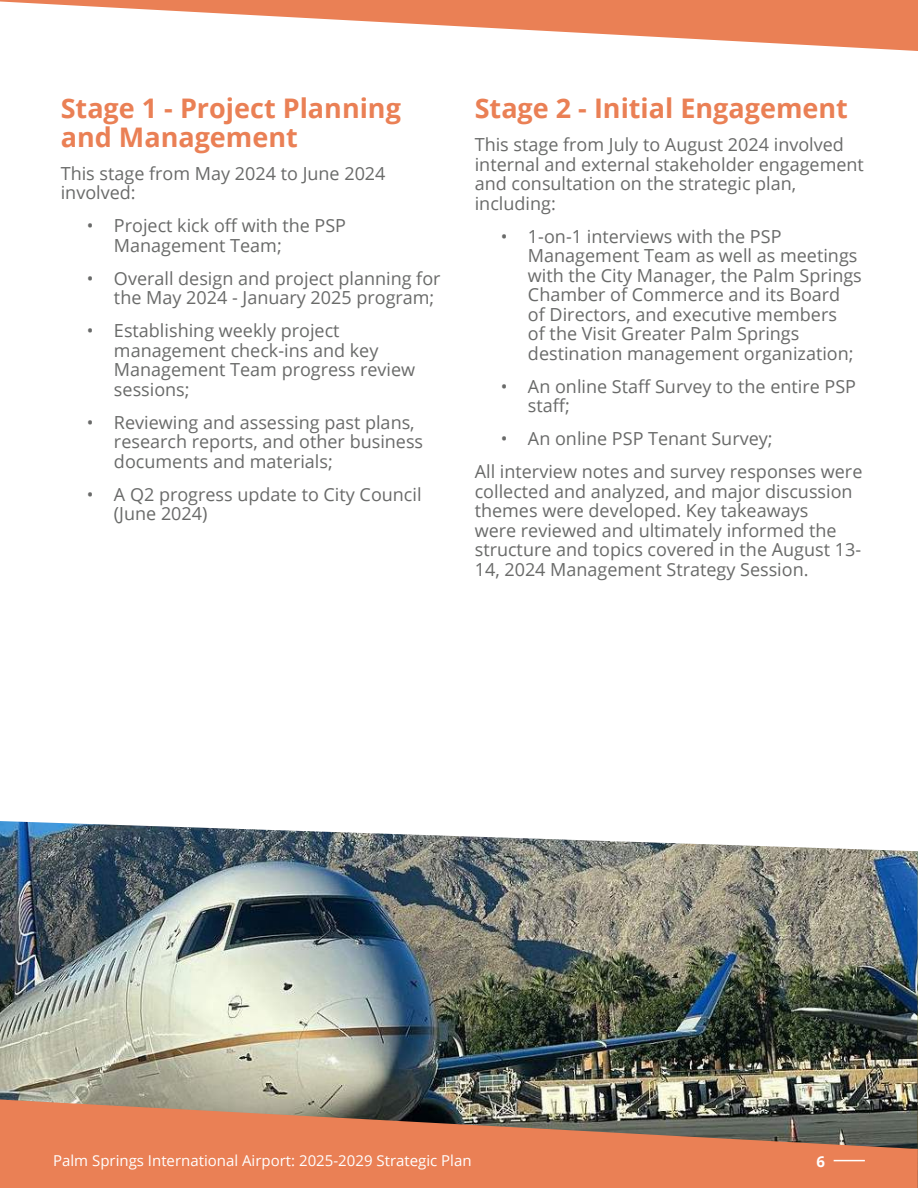
<style>
.page{position:relative;width:918px;height:1188px;background:#fff}
.page>*{position:absolute;margin:0;border:0;box-sizing:border-box;transform-origin:0 0}
.t1{font:700 27px/28.5px "Open Sans";color:#ea8055}
.t2{font:18px/19.5px "Open Sans";color:#696a69}
.t3{font:15px "Open Sans";color:#fff}
.t4{font:700 15px "Open Sans";color:#fff}
</style>
<div class="page">
<img style="left:0;top:821px;width:917px;height:279px">
<img style="left:917px;top:851px;width:1px;height:249px">
<svg style="left:0;top:0;width:917px;height:51px;fill:#ea8055"></svg>
<svg style="left:0;top:1100px;width:918px;height:88px;fill:#ea8055"></svg>
<hr style="left:917px;top:0;width:1px;height:51px;background:#ea8055">
<hr style="left:917px;top:1149px;width:1px;height:39px;background:#ea8055">
<hr style="left:834px;top:1160px;width:31px;height:1px;background:#fff">
<h1 class="t1" style="left:61px;top:97px;width:342px">Stage 1 - Project Planning and Management</h1>
<p class="t2" style="left:61px;top:163px;width:326px">This stage from May 2024 to June 2024 involved:</p>
<p class="t2" style="left:114px;top:218px;width:234px;text-indent:-27px">• Project kick off with the PSP<br>Management Team;</p>
<p class="t2" style="left:114px;top:270px;width:328px;text-indent:-27px">• Overall design and project planning for the May 2024 - January 2025 program;</p>
<p class="t2" style="left:114px;top:323px;width:303px;text-indent:-27px">• Establishing weekly project management check-ins and key<br>Management Team progress review sessions;</p>
<p class="t2" style="left:114px;top:414px;width:311px;text-indent:-27px">• Reviewing and assessing past plans, research reports, and other business documents and materials;</p>
<p class="t2" style="left:114px;top:486px;width:309px;text-indent:-27px">• A Q2 progress update to City Council (June 2024)</p>
<h1 class="t1" style="left:475px;top:97px;width:375px">Stage 2 - Initial Engagement</h1>
<p class="t2" style="left:475px;top:134px;width:391px">This stage from July to August 2024 involved internal and external stakeholder engagement and consultation on the strategic plan, including:</p>
<p class="t2" style="left:528px;top:228px;width:335px;text-indent:-27px">• 1-on-1 interviews with the PSP Management Team as well as meetings with the City Manager, the Palm Springs Chamber of Commerce and its Board<br>of Directors, and executive members<br>of the Visit Greater Palm Springs destination management organization;</p>
<p class="t2" style="left:528px;top:378px;width:330px;text-indent:-27px">• An online Staff Survey to the entire PSP staff;</p>
<p class="t2" style="left:475px;top:424px;width:389px;line-height:33px;text-indent:26px">• An online PSP Tenant Survey;<br>All interview notes and survey responses were</p>
<p class="t2" style="left:475px;top:483px;width:388px">collected and analyzed, and major discussion themes were developed. Key takeaways<br>were reviewed and ultimately informed the structure and topics covered in the August 13- 14, 2024 Management Strategy Session.</p>
<p class="t3" style="left:53px;top:1155px;width:420px">Palm Springs International Airport: 2025-2029 Strategic Plan</p>
<p class="t4" style="left:817px;top:1155px;width:10px">6</p>
</div>
